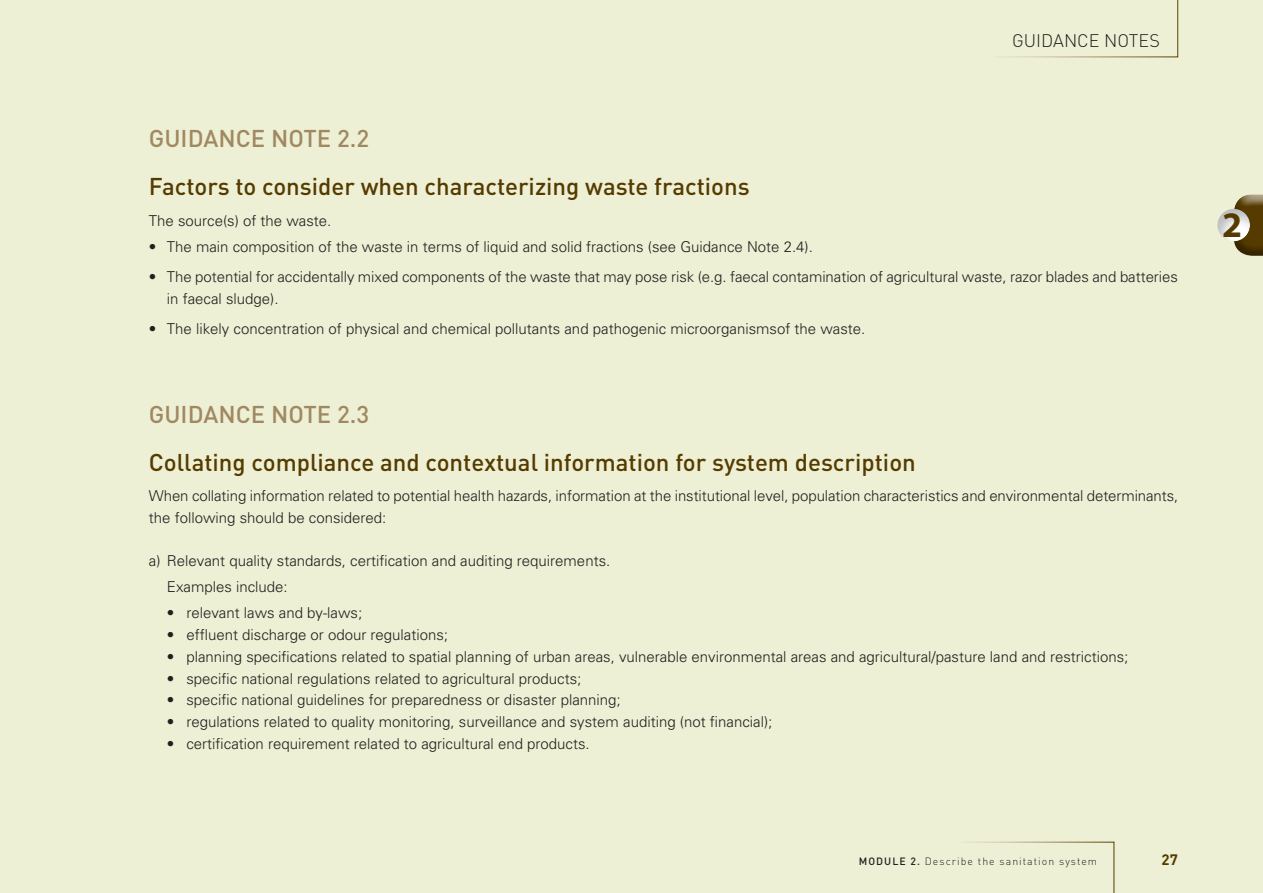
<style>
.page{position:relative;width:1263px;height:893px;background:#edf0d4}
.page>*{position:absolute;margin:0;border:0;box-sizing:border-box;transform-origin:0 0}
.t1{font:700 36px "Myriad Pro";color:#563b00}
.t2{font:500 24px "DIN";color:#563b00}
.t3{font:500 24px "DIN";color:#a08962}
.t4{font:300 18px "DIN";color:#231f20}
.t5{font:300 15px/21.8px "Univers";color:#231f20}
.t6{font:700 15px "DIN";color:#563b00}
.t7{font:300 10.5px "DIN";letter-spacing:.1em;color:#231f20}
.s1{font-weight:500}
</style>
<div class="page">
<div style="left:1233px;top:194px;width:30px;height:59px;background:#fff;opacity:.75"></div>
<div style="left:1233px;top:198px;width:30px;height:61px;background:#808285;opacity:.75"></div>
<div style="left:1215px;top:208px;width:36px;height:36px;background:#a7a9ac;opacity:.75"></div>
<svg style="left:961px;top:842px;width:153px;height:51px"></svg>
<svg style="left:996px;top:0;width:182px;height:57px"></svg>
<p class="t4" style="left:1012px;top:30px;width:149px">GUIDANCE NOTES</p>
<h2 class="t3" style="left:149px;top:123px;width:222px">GUIDANCE NOTE 2.2</h2>
<h2 class="t2" style="left:149px;top:171px;width:602px">Factors to consider when characterizing waste fractions</h2>
<p class="t5" style="left:149px;top:209px;width:184px">The source(s) of the waste.</p>
<p class="t5" style="left:149px;top:235px;width:666px">• The main composition of the waste in terms of liquid and solid fractions (see Guidance Note 2.4).</p>
<p class="t5" style="left:167px;top:265px;width:1013px;text-indent:-18px">• The potential for accidentally mixed components of the waste that may pose risk (e.g. faecal contamination of agricultural waste, razor blades and batteries in faecal sludge).</p>
<p class="t5" style="left:149px;top:317px;width:718px">• The likely concentration of physical and chemical pollutants and pathogenic microorganismsof the waste.</p>
<h2 class="t3" style="left:149px;top:399px;width:222px">GUIDANCE NOTE 2.3</h2>
<h2 class="t2" style="left:149px;top:447px;width:768px">Collating compliance and contextual information for system description</h2>
<p class="t5" style="left:149px;top:485px;width:1031px">When collating information related to potential health hazards, information at the institutional level, population characteristics and environmental determinants, the following should be considered:</p>
<p class="t5" style="left:167px;top:548px;width:445px;line-height:26px;text-indent:-18px">a) Relevant quality standards, certification and auditing requirements.<br>Examples include:</p>
<p class="t5" style="left:167px;top:602px;width:197px">• relevant laws and by-laws;</p>
<p class="t5" style="left:167px;top:624px;width:283px">• effluent discharge or odour regulations;</p>
<p class="t5" style="left:167px;top:645px;width:963px">• planning specifications related to spatial planning of urban areas, vulnerable environmental areas and agricultural/pasture land and restrictions;</p>
<p class="t5" style="left:167px;top:667px;width:416px">• specific national regulations related to agricultural products;</p>
<p class="t5" style="left:167px;top:689px;width:455px">• specific national guidelines for preparedness or disaster planning;</p>
<p class="t5" style="left:167px;top:711px;width:607px">• regulations related to quality monitoring, surveillance and system auditing (not financial);</p>
<p class="t5" style="left:167px;top:732px;width:424px">• certification requirement related to agricultural end products.</p>
<p class="t7" style="left:859px;top:855px;width:240px"><span class="s1">MODULE 2.</span> Describe the sanitation system</p>
<p class="t6" style="left:1162px;top:850px;width:18px">27</p>
<h1 class="t1" style="left:1222px;top:204px;width:21px">2</h1>
</div>
